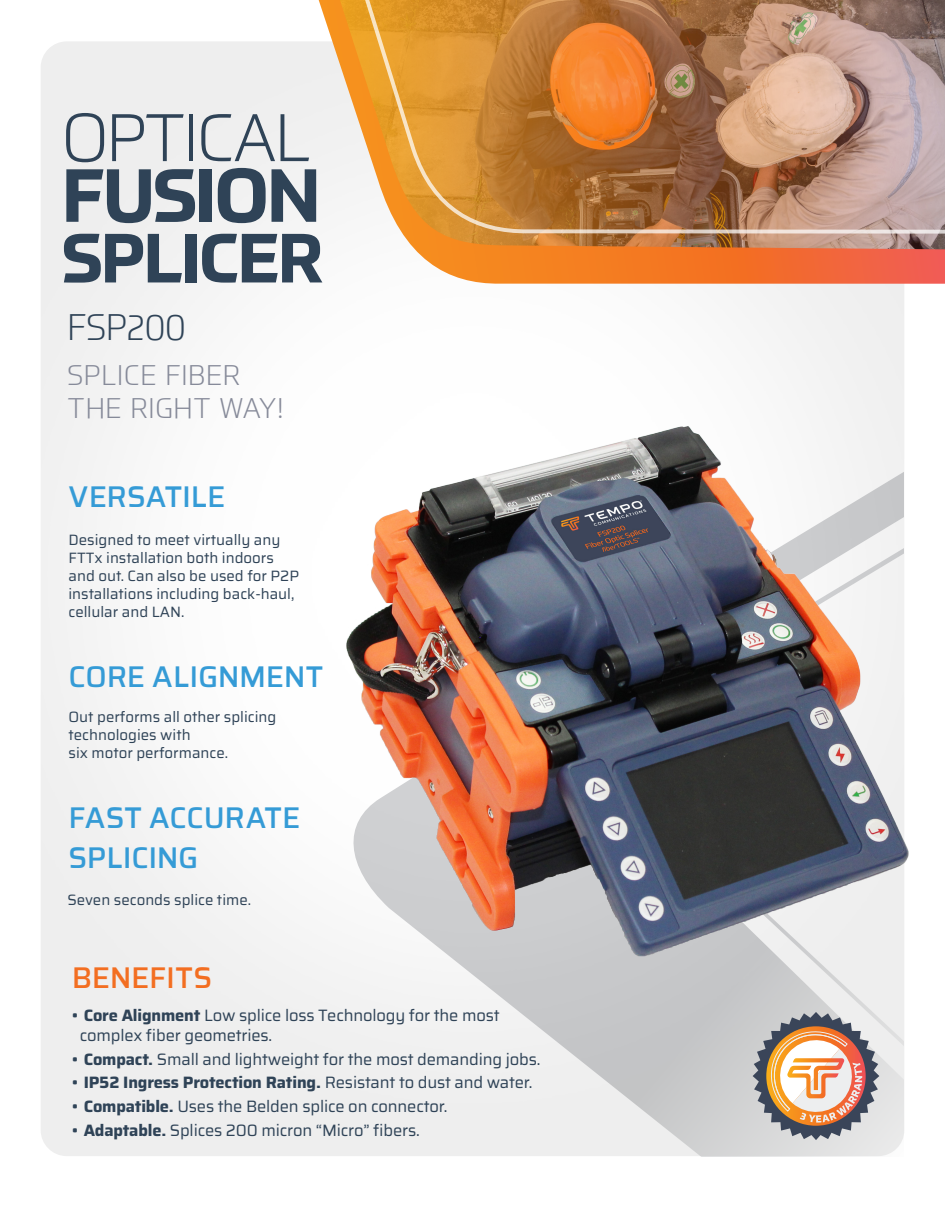
<style>
.page{position:relative;width:945px;height:1215px;background:#fff}
.page>*{position:absolute;margin:0;border:0;box-sizing:border-box;transform-origin:0 0}
.Flyer_Header{font:700 73.65px "Prometo";letter-spacing:-.02em;color:#2f4357}
.Flyer_Header-2{font:700 68.25px "Prometo";letter-spacing:-.02em;color:#2f4357}
.Flyer_Header-3{font:300 65.85px "Prometo";letter-spacing:-.02em;color:#2f4357}
.t1{font:300 36px "Prometo";letter-spacing:-.005em;color:#2f4357;scale:.96 1}
.t2{font:500 30px/40.2px "Saira";letter-spacing:-.01em;color:#359bd6}
.t3{font:500 30px "Saira";letter-spacing:-.01em;color:#f36e21}
.t4{font:300 27.6px "Prometo";letter-spacing:.025em;color:#868a99}
.t5{font:16.5px/19.8px "Saira";letter-spacing:-.01em;color:#2f4357}
.t6{font:700 16.5px "Saira";letter-spacing:-.01em;color:#2f4357}
.Body_-_Cond__Body{font:15px/18px "Saira";color:#2f4357}
.s1{font-weight:700}
.s2{font-weight:400}
</style>
<div class="page">
<div style="left:0;top:0;width:945px;height:1164px;background:linear-gradient(to right,#f6f6f6,#fbfbfb)"></div>
<div style="left:104px;top:180px;width:737px;height:796px;background:#fcfcfc;border-radius:50%"></div>
<svg style="left:319px;top:0;width:626px;height:284px"></svg>
<img style="left:351px;top:0;width:594px;height:236px">
<svg style="left:326px;top:943px;width:257px;height:213px;fill:#efefef"></svg>
<svg style="left:583px;top:318px;width:320px;height:838px"></svg>
<img style="left:337px;top:407px;width:595px;height:567px">
<svg style="left:753px;top:1012px;width:126px;height:128px"></svg>
<p class="Flyer_Header-3" style="left:62px;top:98px;width:250px">OPTICAL</p>
<p class="Flyer_Header" style="left:62px;top:149px;width:260px">FUSION</p>
<p class="Flyer_Header-2" style="left:62px;top:215px;width:262px">SPLICER</p>
<p class="t1" style="left:68px;top:305px;width:125px">FSP200</p>
<p class="t4" style="left:68px;top:358px;width:174px">SPLICE FIBER</p>
<p class="t4" style="left:68px;top:391px;width:217px">THE RIGHT WAY!</p>
<p class="t2" style="left:69px;top:476px;width:158px">VERSATILE</p>
<p class="Body_-_Cond__Body" style="left:69px;top:530px;width:232px">Designed to meet virtually any<br>FTTx installation both indoors and out. Can also be used for P2P installations including back-haul, cellular and LAN.</p>
<p class="t2" style="left:69px;top:656px;width:256px">CORE ALIGNMENT</p>
<p class="Body_-_Cond__Body" style="left:69px;top:708px;width:209px">Out performs all other splicing technologies with</p>
<p class="Body_-_Cond__Body" style="left:69px;top:744px;width:161px">six motor performance.</p>
<p class="t2" style="left:69px;top:797px;width:233px">FAST ACCURATE<br>SPLICING</p>
<p class="Body_-_Cond__Body" style="left:68px;top:890px;width:185px">Seven seconds splice time.</p>
<p class="t3" style="left:72px;top:955px;width:142px">BENEFITS</p>
<p class="t5" style="left:80px;top:1005px;width:422px;text-indent:-8px"><span class="s1">• Core Alignment</span> Low splice loss Technology for the most complex fiber geometries.</p>
<p class="t5" style="left:72px;top:1049px;width:470px"><span class="s1">• Compact.</span> Small and lightweight for the most demanding jobs.</p>
<p class="t6" style="left:72px;top:1070px;width:462px">• IP52 Ingress Protection Rating. <span class="s2">Resistant to dust and water.</span></p>
<p class="t5" style="left:72px;top:1096px;width:377px"><span class="s1">• Compatible.</span> Uses the Belden splice on connector.</p>
<p class="t5" style="left:72px;top:1120px;width:349px"><span class="s1">• Adaptable.</span> Splices 200 micron “Micro” fibers.</p>
</div>
